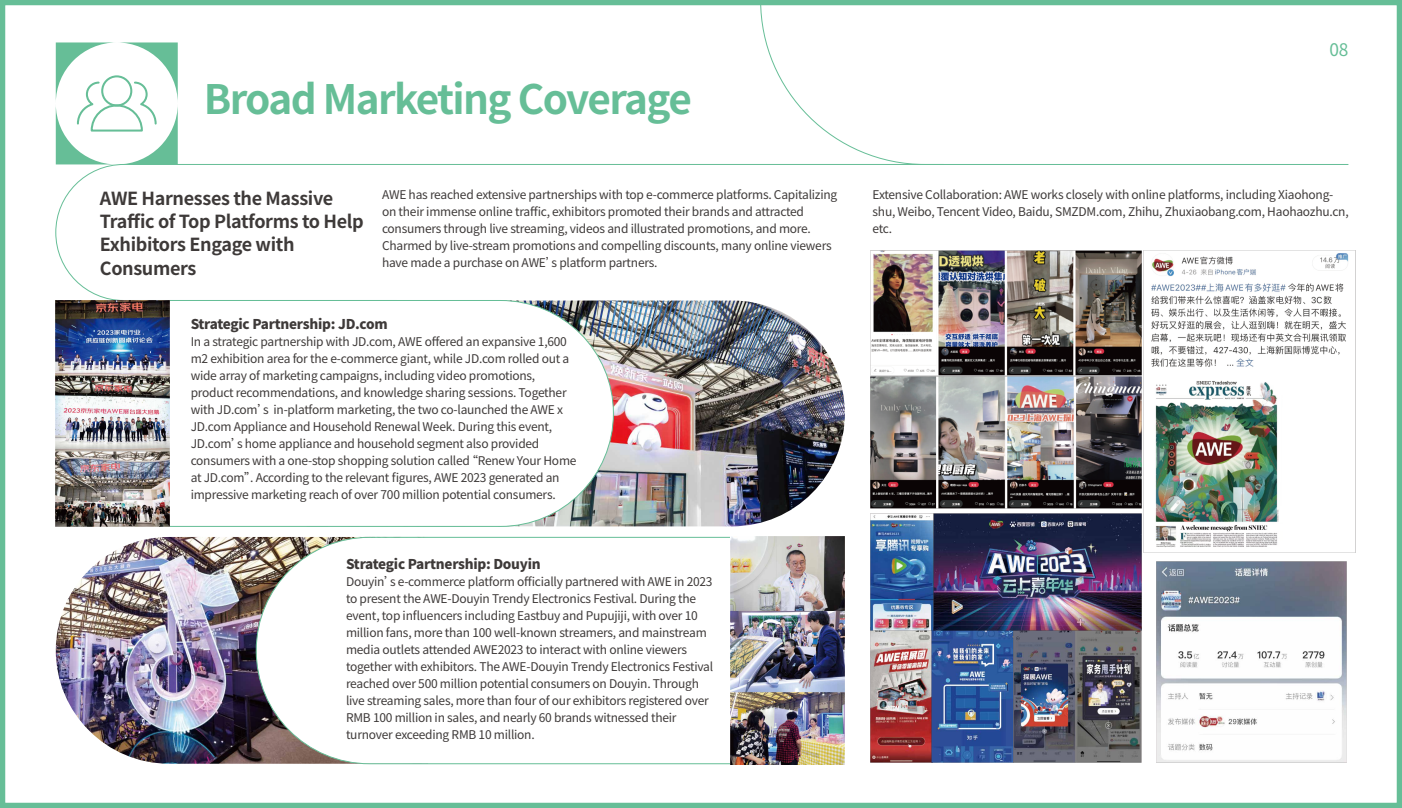
<style>
.page{position:relative;width:1402px;height:808px;background:#fff}
.page>*{position:absolute;margin:0;border:0;box-sizing:border-box;transform-origin:0 0}
.t1{font:700 40.5px "Source Han Sans CN";letter-spacing:-.04em;color:#66be97}
.t2{font:700 18px/23.5px "Source Han Sans CN";letter-spacing:-.02em;color:#3e3a39}
.t3{font:17.25px "Source Han Sans CN";color:#66be97}
.t4{font:800 13.5px "Source Han Sans CN";letter-spacing:-.02em;color:#3e3a39}
.t5{font:12px/17px "Source Han Sans CN";letter-spacing:-.02em;color:#3e3a39}
</style>
<div class="page">
<img style="left:0;top:0;width:1402px;height:808px">
<img style="left:1102px;top:508px;width:299px;height:300px">
<svg style="left:56px;top:42px;width:122px;height:122px"></svg>
<svg style="left:760px;top:0;width:589px;height:165px"></svg>
<img style="left:56px;top:300px;width:113px;height:226px">
<img style="left:731px;top:537px;width:114px;height:227px">
<h1 class="t1" style="left:204px;top:76px;width:490px">Broad Marketing Coverage</h1>
<h2 class="t2" style="left:100px;top:186px;width:265px">AWE Harnesses the Massive<br>Traffic of Top Platforms to Help<br>Exhibitors Engage with<br>Consumers</h2>
<p class="t5" style="left:382px;top:187px;width:457px">AWE has reached extensive partnerships with top e-commerce platforms. Capitalizing on their immense online traffic, exhibitors promoted their brands and attracted consumers through live streaming, videos and illustrated promotions, and more.<br>Charmed by live-stream promotions and compelling discounts, many online viewers have made a purchase on AWE’s platform partners.</p>
<p class="t4" style="left:191px;top:316px;width:199px">Strategic Partnership: JD.com</p>
<p class="t5" style="left:191px;top:333px;width:387px">In a strategic partnership with JD.com, AWE offered an expansive 1,600 m2 exhibition area for the e-commerce giant, while JD.com rolled out a wide array of marketing campaigns, including video promotions, product recommendations, and knowledge sharing sessions. Together with JD.com’s in-platform marketing, the two co-launched the AWE x JD.com Appliance and Household Renewal Week. During this event, JD.com’s home appliance and household segment also provided consumers with a one-stop shopping solution called “Renew Your Home at JD.com”. According to the relevant figures, AWE 2023 generated an impressive marketing reach of over 700 million potential consumers.</p>
<p class="t4" style="left:346px;top:556px;width:196px">Strategic Partnership: Douyin</p>
<p class="t5" style="left:346px;top:573px;width:369px">Douyin’s e-commerce platform officially partnered with AWE in 2023 to present the AWE-Douyin Trendy Electronics Festival. During the event, top influencers including Eastbuy and Pupujiji, with over 10 million fans, more than 100 well-known streamers, and mainstream media outlets attended AWE2023 to interact with online viewers together with exhibitors. The AWE-Douyin Trendy Electronics Festival reached over 500 million potential consumers on Douyin. Through live streaming sales, more than four of our exhibitors registered over RMB 100 million in sales, and nearly 60 brands witnessed their turnover exceeding RMB 10 million.</p>
<h3 class="t3" style="left:1330px;top:39px;width:20px">08</h3>
<p class="t5" style="left:873px;top:187px;width:478px">Extensive Collaboration: AWE works closely with online platforms, including Xiaohong&shy;shu, Weibo, Tencent Video, Baidu, SMZDM.com, Zhihu, Zhuxiaobang.com, Haohaozhu.cn, etc.</p>
</div>
